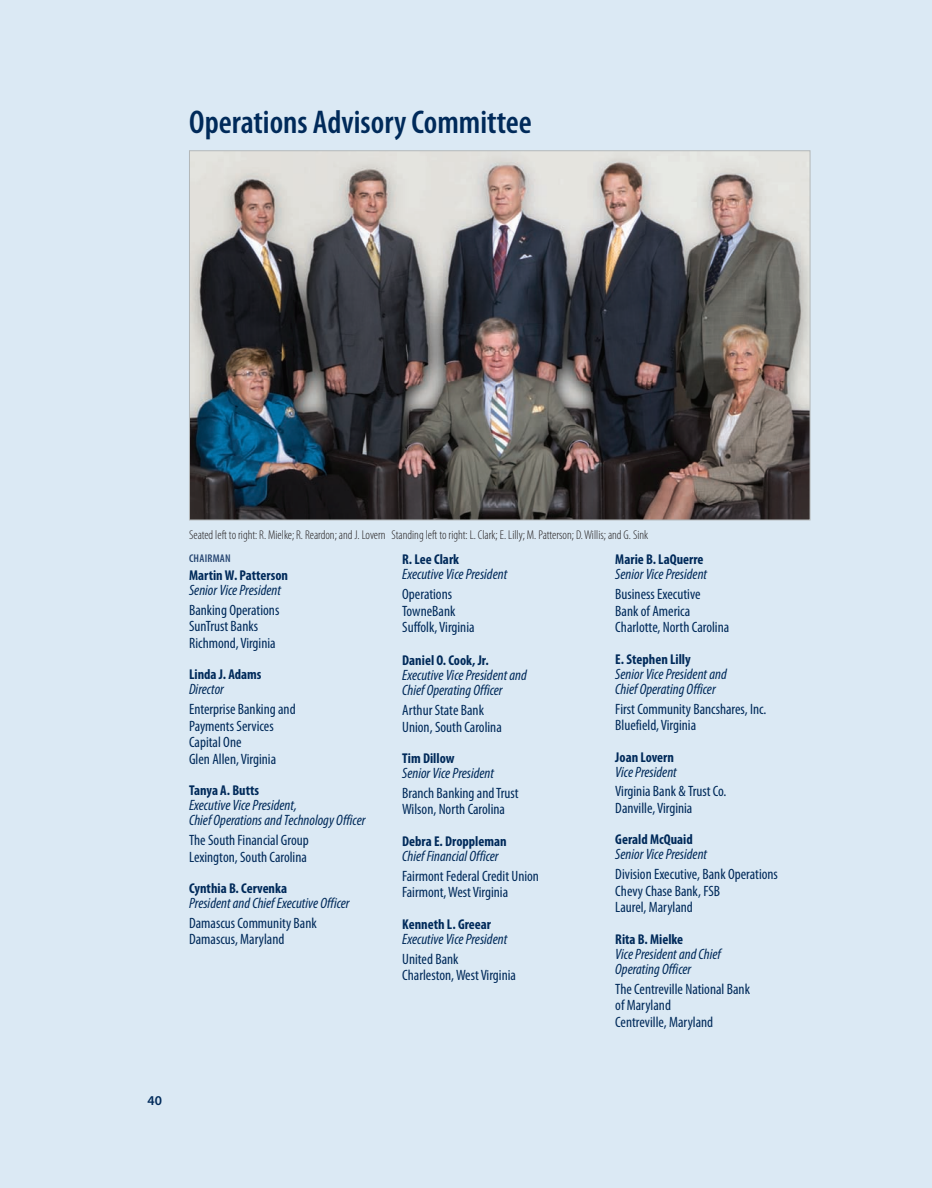
<style>
.page{position:relative;width:932px;height:1188px;background:#dbe9f4}
.page>*{position:absolute;margin:0;border:0;box-sizing:border-box;transform-origin:0 0}
.t1{font:600 condensed 33px "Myriad Pro";color:#002a5a}
.t2{font:condensed 15px/16.5px "Myriad Pro";color:#002a5a}
.t3{font:italic condensed 15px/15px "Myriad Pro";color:#002a5a}
.t4{font:700 condensed 14.25px "Myriad Pro";color:#002a5a}
.t5{font:600 13.5px "Myriad Pro";color:#002a5a}
.t6{font:300 condensed 12.75px "Myriad Pro";color:#231f20}
.t7{font:600 condensed 11.25px "Myriad Pro";letter-spacing:.02em;color:#254571}
</style>
<div class="page">
<img style="left:191px;top:152px;width:617px;height:366px">
<h1 class="t1" style="left:189px;top:110px;width:344px">Operations Advisory Committee</h1>
<p class="t5" style="left:148px;top:1096px;width:16px">40</p>
<p class="t6" style="left:189px;top:530px;width:460px">Seated left to right: R. Mielke; R. Reardon; and J. Lovern Standing left to right: L. Clark; E. Lilly; M. Patterson; D.Willis; and G. Sink</p>
<p class="t7" style="left:189px;top:554px;width:43px">CHAIRMAn</p>
<p class="t4" style="left:189px;top:570px;width:100px">Martin W. Patterson</p>
<p class="t3" style="left:189px;top:584px;width:93px">Senior Vice President</p>
<p class="t2" style="left:189px;top:603px;width:92px">Banking Operations<br>SunTrust Banks<br>Richmond, Virginia</p>
<p class="t4" style="left:189px;top:670px;width:74px">Linda J. Adams</p>
<p class="t3" style="left:189px;top:683px;width:36px">Director</p>
<p class="t2" style="left:189px;top:702px;width:108px">Enterprise Banking and<br>Payments Services<br>Capital One<br>Glen Allen, Virginia</p>
<p class="t4" style="left:189px;top:785px;width:72px">Tanya A. Butts</p>
<p class="t3" style="left:189px;top:799px;width:178px">Executive Vice President,<br>Chief Operations and Technology Officer</p>
<p class="t2" style="left:189px;top:833px;width:121px">The South Financial Group<br>Lexington, South Carolina</p>
<p class="t4" style="left:189px;top:883px;width:100px">Cynthia B. Cervenka</p>
<p class="t3" style="left:189px;top:897px;width:162px">President and Chief Executive Officer</p>
<p class="t2" style="left:189px;top:916px;width:129px">Damascus Community Bank<br>Damascus, Maryland</p>
<p class="t4" style="left:402px;top:555px;width:58px">R. Lee Clark</p>
<p class="t3" style="left:402px;top:568px;width:107px">Executive Vice President</p>
<p class="t2" style="left:402px;top:587px;width:74px">Operations<br>TowneBank<br>Suffolk, Virginia</p>
<p class="t4" style="left:402px;top:656px;width:88px">Daniel O. Cook, Jr.</p>
<p class="t3" style="left:402px;top:669px;width:126px">Executive Vice President and<br>Chief Operating Officer</p>
<p class="t2" style="left:402px;top:703px;width:101px">Arthur State Bank<br>Union, South Carolina</p>
<p class="t4" style="left:402px;top:753px;width:54px">Tim Dillow</p>
<p class="t3" style="left:402px;top:767px;width:93px">Senior Vice President</p>
<p class="t2" style="left:402px;top:786px;width:118px">Branch Banking and Trust<br>Wilson, North Carolina</p>
<p class="t4" style="left:402px;top:836px;width:106px">Debra E. Droppleman</p>
<p class="t3" style="left:402px;top:850px;width:98px">Chief Financial Officer</p>
<p class="t2" style="left:402px;top:869px;width:138px">Fairmont Federal Credit Union<br>Fairmont, West Virginia</p>
<p class="t4" style="left:402px;top:919px;width:90px">Kenneth L. Greear</p>
<p class="t3" style="left:402px;top:933px;width:107px">Executive Vice President</p>
<p class="t2" style="left:402px;top:952px;width:115px">United Bank<br>Charleston, West Virginia</p>
<p class="t4" style="left:615px;top:555px;width:90px">Marie B. LaQuerre</p>
<p class="t3" style="left:615px;top:568px;width:93px">Senior Vice President</p>
<p class="t2" style="left:615px;top:587px;width:115px">Business Executive<br>Bank of America<br>Charlotte, North Carolina</p>
<p class="t4" style="left:615px;top:654px;width:77px">E. Stephen Lilly</p>
<p class="t3" style="left:615px;top:668px;width:113px">Senior Vice President and<br>Chief Operating Officer</p>
<p class="t2" style="left:615px;top:702px;width:153px">First Community Bancshares, Inc.<br>Bluefield, Virginia</p>
<p class="t4" style="left:615px;top:752px;width:60px">Joan Lovern</p>
<p class="t3" style="left:615px;top:765px;width:63px">Vice President</p>
<p class="t2" style="left:615px;top:785px;width:113px">Virginia Bank &amp; Trust Co.<br>Danville, Virginia</p>
<p class="t4" style="left:615px;top:835px;width:79px">Gerald McQuaid</p>
<p class="t3" style="left:615px;top:848px;width:93px">Senior Vice President</p>
<p class="t2" style="left:615px;top:867px;width:164px">Division Executive, Bank Operations<br>Chevy Chase Bank, FSB<br>Laurel, Maryland</p>
<p class="t4" style="left:615px;top:934px;width:69px">Rita B. Mielke</p>
<p class="t3" style="left:615px;top:948px;width:107px">Vice President and Chief<br>Operating Officer</p>
<p class="t2" style="left:615px;top:982px;width:136px">The Centreville National Bank of Maryland<br>Centreville, Maryland</p>
</div>
